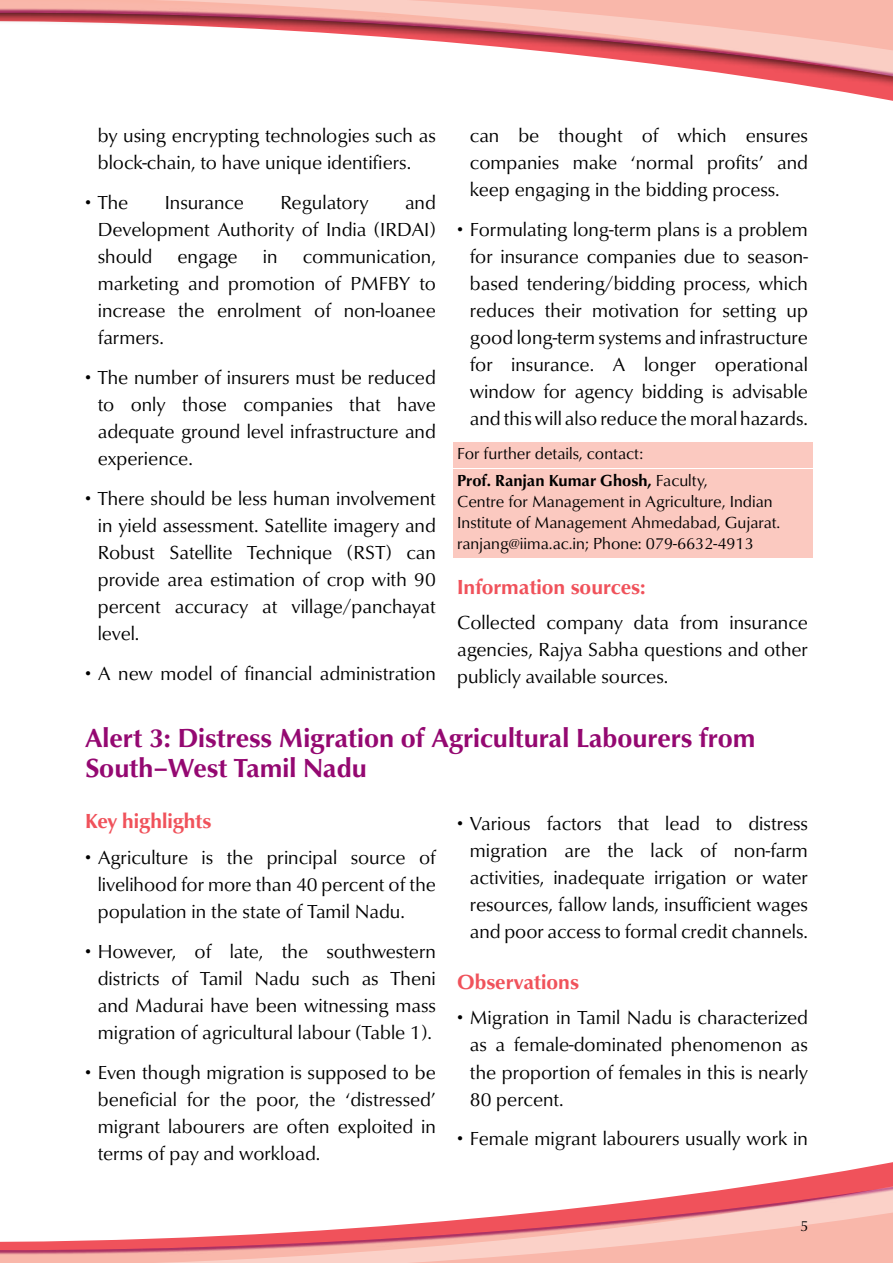
<style>
.page{position:relative;width:893px;height:1263px;background:#fff}
.page>*{position:absolute;margin:0;border:0;box-sizing:border-box;transform-origin:0 0}
.t1{font:700 27px/30px "Classico URW";color:#940871}
.t2{font:700 21px "Classico URW";color:#f0525b}
.t3{font:19.5px/27px "Classico URW";color:#000;text-align:justify}
.t4{font:16.5px/21px "Classico URW";color:#000}
.t5{font:15px "Classico URW";color:#000}
.s1{font-weight:700}
</style>
<div class="page">
<div style="left:0;top:0;width:893px;height:94px;background:#940871;opacity:.75"></div>
<div style="left:0;top:1168px;width:893px;height:95px;background:#940871;opacity:.75"></div>
<div style="left:0;top:0;width:893px;height:84px;background:#f3776b;opacity:.5"></div>
<svg style="left:0;top:0;width:893px;height:79px"></svg>
<svg style="left:0;top:1184px;width:893px;height:79px"></svg>
<div style="left:453px;top:442px;width:359px;height:25px;background:#fbc9c0"></div>
<div style="left:453px;top:469px;width:359px;height:88px;background:#fbc9c0"></div>
<p class="t3" style="left:470px;top:122px;width:340px">can be thought of which ensures companies make ‘normal profits’ and keep engaging in the bidding process.</p>
<p class="t3" style="left:470px;top:216px;width:340px;text-indent:-13px">• Formulating long-term plans is a problem for insurance companies due to season&shy;based tendering/bidding process, which reduces their motivation for setting up good long-term systems and infrastructure for insurance. A longer operational window for agency bidding is advisable and this will also reduce the moral hazards.</p>
<p class="t4" style="left:457px;top:440px;width:252px;line-height:27.3px">For further details, contact:<br><span class="s1">Prof. Ranjan Kumar Ghosh,</span> Faculty,</p>
<p class="t4" style="left:457px;top:491px;width:325px">Centre for Management in Agriculture, Indian<br>Institute of Management Ahmedabad, Gujarat. ranjang@iima.ac.in; Phone: 079-6632-4913</p>
<p class="t2" style="left:457px;top:574px;width:190px">Information sources:</p>
<p class="t3" style="left:457px;top:609px;width:352px">Collected company data from insurance agencies, Rajya Sabha questions and other publicly available sources.</p>
<h1 class="t1" style="left:85px;top:723px;width:672px">Alert 3: Distress Migration of Agricultural Labourers from<br>South–West Tamil Nadu</h1>
<p class="t2" style="left:85px;top:808px;width:128px">Key highlights</p>
<p class="t3" style="left:98px;top:844px;width:340px;text-indent:-13px">• Agriculture is the principal source of livelihood for more than 40 percent of the population in the state of Tamil Nadu.</p>
<p class="t3" style="left:98px;top:938px;width:340px;text-indent:-13px">• However, of late, the southwestern districts of Tamil Nadu such as Theni and Madurai have been witnessing mass migration of agricultural labour (Table 1).</p>
<p class="t3" style="left:98px;top:1059px;width:340px;text-indent:-13px">• Even though migration is supposed to be beneficial for the poor, the ‘distressed’ migrant labourers are often exploited in terms of pay and workload.</p>
<p class="t3" style="left:98px;top:122px;width:340px">by using encrypting technologies such as block-chain, to have unique identifiers.</p>
<p class="t3" style="left:85px;top:189px;width:45px">• The</p>
<p class="t3" style="left:165px;top:189px;width:81px">Insurance</p>
<p class="t3" style="left:280px;top:189px;width:90px">Regulatory</p>
<p class="t3" style="left:98px;top:189px;width:340px;text-indent:307px">and Development Authority of India (IRDAI) should</p>
<p class="t3" style="left:98px;top:243px;width:340px;text-indent:205px">communication, marketing and promotion of PMFBY to increase the enrolment of non-loanee farmers.</p>
<p class="t3" style="left:98px;top:364px;width:340px;text-indent:-13px">• The number of insurers must be reduced to only those companies that have adequate ground level infrastructure and experience.</p>
<p class="t3" style="left:98px;top:485px;width:340px;text-indent:-13px">• There should be less human involvement in yield assessment. Satellite imagery and Robust Satellite Technique (RST) can provide area estimation of crop with 90 percent accuracy at village/panchayat level.</p>
<p class="t3" style="left:85px;top:660px;width:352px">• A new model of financial administration</p>
<p class="t3" style="left:178px;top:243px;width:62px">engage</p>
<p class="t3" style="left:263px;top:243px;width:16px">in</p>
<p class="t3" style="left:470px;top:810px;width:340px;text-indent:-13px">• Various factors that lead to distress migration are the lack of non-farm activities, inadequate irrigation or water resources, fallow lands, insufficient wages and poor access to formal credit channels.</p>
<p class="t2" style="left:457px;top:969px;width:123px">Observations</p>
<p class="t3" style="left:470px;top:1005px;width:340px;text-indent:-13px">• Migration in Tamil Nadu is characterized as a female-dominated phenomenon as the proportion of females in this is nearly 80 percent.</p>
<p class="t3" style="left:457px;top:1125px;width:352px">• Female migrant labourers usually work in</p>
<p class="t5" style="left:800px;top:1216px;width:10px">5</p>
</div>
